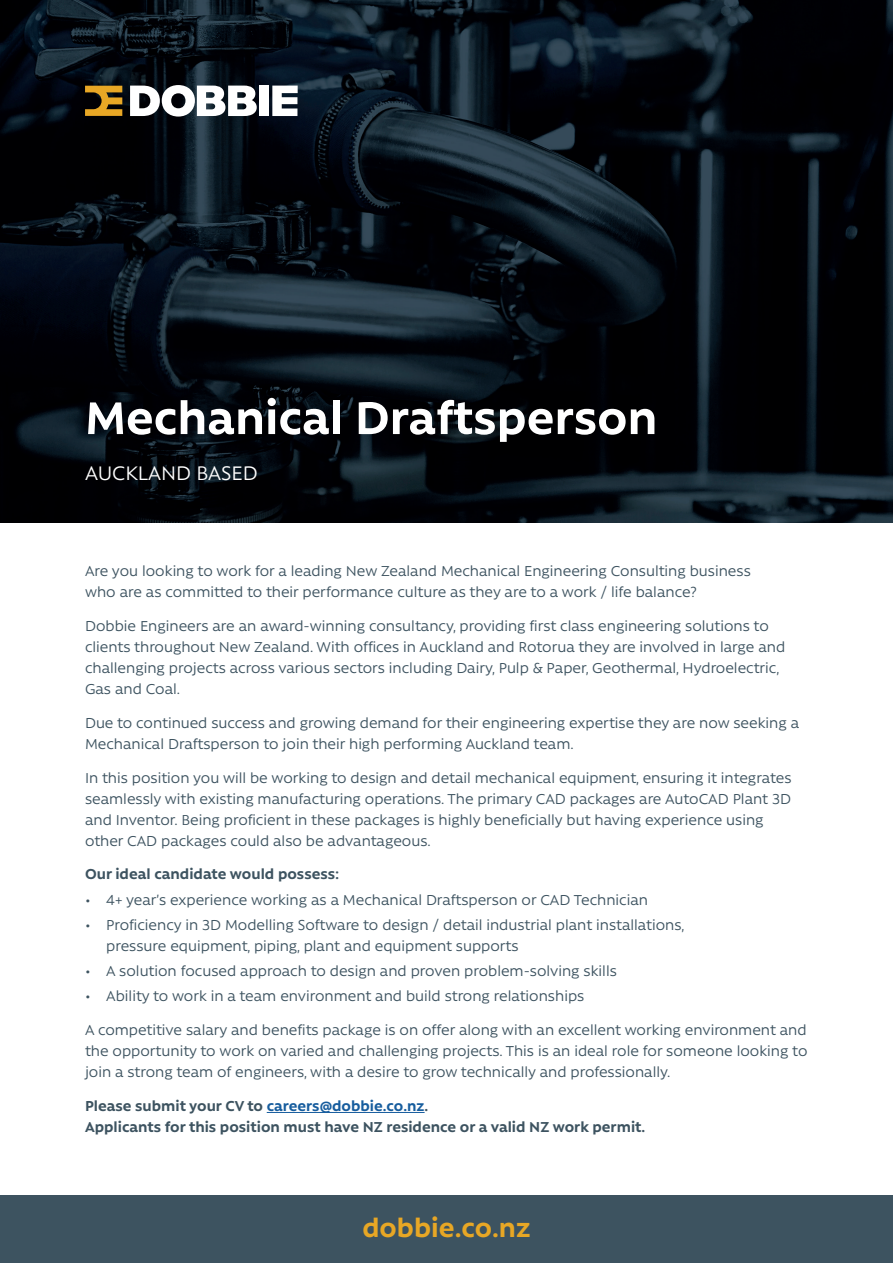
<style>
.page{position:relative;width:893px;height:1263px;background:#fff}
.page>*{position:absolute;margin:0;border:0;box-sizing:border-box;transform-origin:0 0}
.t1{font:700 52.5px "Rawson";color:#fff}
.t2{font:700 30px "Rawson";color:#e8a725}
.t3{font:22.5px "Rawson";color:#fff}
.t4{font:16.5px/21px "Rawson";color:#3d5360}
.t5{font:700 16.5px/21px "Rawson";color:#3d5360}
.s1{color:#175d9e}
</style>
<div class="page">
<img style="left:0;top:0;width:893px;height:523px">
<svg style="left:85px;top:86px;width:37px;height:30px"></svg>
<svg style="left:130px;top:85px;width:127px;height:32px"></svg>
<div style="left:259px;top:86px;width:10px;height:30px;background:#fff"></div>
<svg style="left:272px;top:86px;width:26px;height:30px"></svg>
<hr style="left:267px;top:1112px;width:158px;height:1px;background:#175d9e">
<div style="left:0;top:1196px;width:893px;height:67px;background:#3d5360"></div>
<h1 class="t1" style="left:85px;top:388px;width:574px">Mechanical Draftsperson</h1>
<h3 class="t3" style="left:85px;top:461px;width:174px">AUCKLAND BASED</h3>
<p class="t4" style="left:85px;top:560px;width:667px">Are you looking to work for a leading New Zealand Mechanical Engineering Consulting business who are as committed to their performance culture as they are to a work / life balance?</p>
<p class="t4" style="left:85px;top:615px;width:702px">Dobbie Engineers are an award-winning consultancy, providing first class engineering solutions to clients throughout New Zealand. With offices in Auckland and Rotorua they are involved in large and challenging projects across various sectors including Dairy, Pulp &amp; Paper, Geothermal, Hydroelectric, Gas and Coal.</p>
<p class="t4" style="left:85px;top:712px;width:716px">Due to continued success and growing demand for their engineering expertise they are now seeking a<br>Mechanical Draftsperson to join their high performing Auckland team.</p>
<p class="t4" style="left:85px;top:767px;width:708px">In this position you will be working to design and detail mechanical equipment, ensuring it integrates seamlessly with existing manufacturing operations. The primary CAD packages are AutoCAD Plant 3D and Inventor. Being proficient in these packages is highly beneficially but having experience using other CAD packages could also be advantageous.</p>
<p class="t5" style="left:85px;top:863px;width:256px">Our ideal candidate would possess:</p>
<p class="t4" style="left:85px;top:889px;width:565px">• 4+ year’s experience working as a Mechanical Draftsperson or CAD Technician</p>
<p class="t4" style="left:106px;top:914px;width:580px;text-indent:-21px">• Proficiency in 3D Modelling Software to design / detail industrial plant installations, pressure equipment, piping, plant and equipment supports</p>
<p class="t4" style="left:85px;top:960px;width:533px">• A solution focused approach to design and proven problem-solving skills</p>
<p class="t4" style="left:85px;top:979px;width:723px;line-height:33.8px">• Ability to work in a team environment and build strong relationships<br>A competitive salary and benefits package is on offer along with an excellent working environment and</p>
<p class="t4" style="left:85px;top:1040px;width:724px">the opportunity to work on varied and challenging projects. This is an ideal role for someone looking to join a strong team of engineers, with a desire to grow technically and professionally.</p>
<p class="t5" style="left:85px;top:1095px;width:562px">Please submit your CV to <span class="s1">careers@dobbie.co.nz</span>.<br>Applicants for this position must have NZ residence or a valid NZ work permit.</p>
<h2 class="t2" style="left:362px;top:1211px;width:170px">dobbie.co.nz</h2>
</div>
